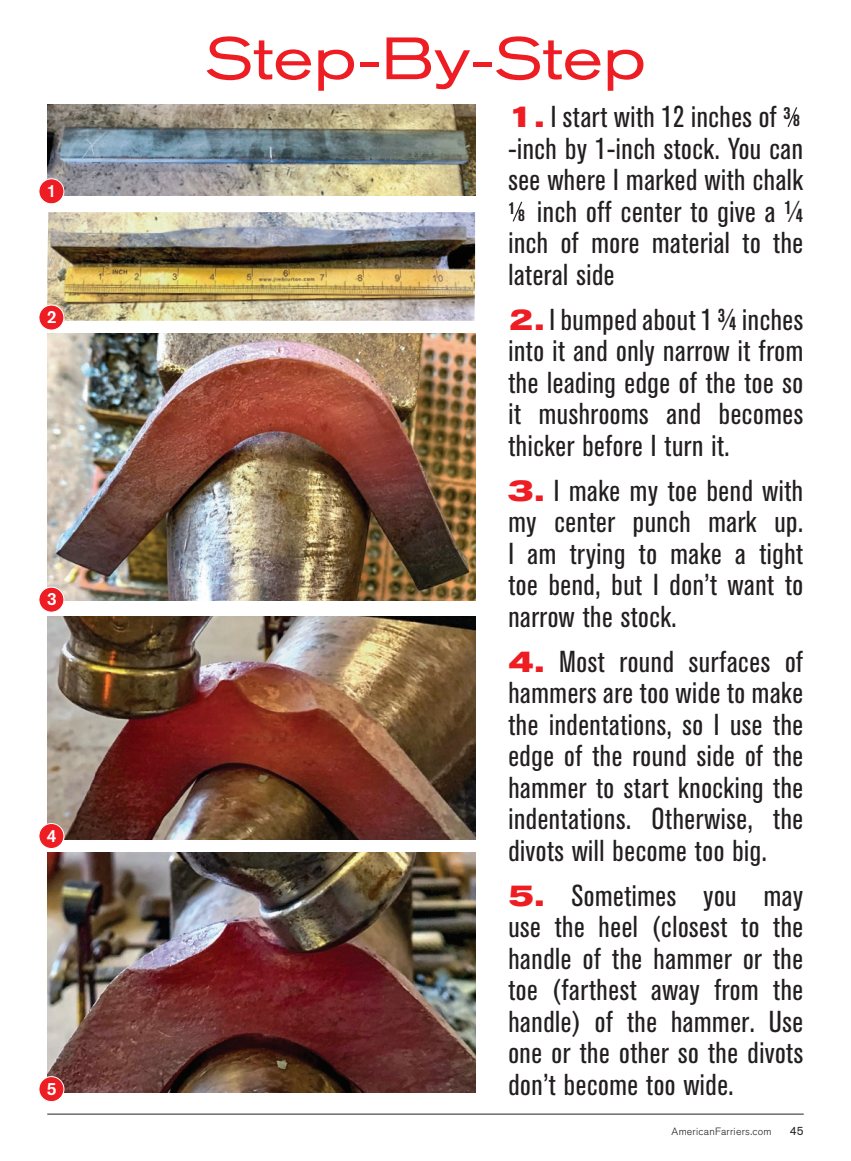
<style>
.page{position:relative;width:851px;height:1161px;background:#fff}
.page>*{position:absolute;margin:0;border:0;box-sizing:border-box;transform-origin:0 0}
.Deck{font:expanded 59.1px "Akzidenz Grotesk BE";color:#ee1d23}
.Step_by_Step_1_Digit{font:condensed 30px/31.5px "Akzidenz Grotesk BE";letter-spacing:.02em;color:#231f20;text-align:justify}
.t1{font:700 condensed 17.7px "Akzidenz Grotesk BE";color:#231f20}
.t2{font:500 17.55px "Akzidenz Grotesk BE";color:#fff}
.t3{font:700 condensed 17.25px "Akzidenz Grotesk BE";color:#231f20}
.t4{font:12px "Akzidenz Grotesk BE";color:#231f20}
.t5{font:300 10.5px "Akzidenz Grotesk BE";letter-spacing:.02em;color:#231f20}
.s1{font-weight:700;font-stretch:expanded;color:#ee1d23}
</style>
<div class="page">
<hr style="left:47px;top:1114px;width:756px;height:1px;background:#231f20">
<svg style="left:787px;top:107px;width:11px;height:20px"></svg>
<svg style="left:512px;top:201px;width:11px;height:21px"></svg>
<img style="left:48px;top:105px;width:428px;height:90px">
<div style="left:39px;top:179px;width:25px;height:25px;background:#ee1d23;border-radius:50%"></div>
<div style="left:39px;top:178px;width:25px;height:26px;border:1px solid #fff;border-radius:50%"></div>
<img style="left:47px;top:212px;width:428px;height:109px">
<img style="left:48px;top:334px;width:427px;height:266px">
<div style="left:39px;top:587px;width:25px;height:25px;background:#ee1d23;border-radius:50%"></div>
<div style="left:39px;top:587px;width:25px;height:25px;border:1px solid #fff;border-radius:50%"></div>
<img style="left:48px;top:616px;width:427px;height:224px">
<div style="left:39px;top:824px;width:25px;height:25px;background:#ee1d23;border-radius:50%"></div>
<div style="left:39px;top:823px;width:25px;height:26px;border:1px solid #fff;border-radius:50%"></div>
<img style="left:48px;top:853px;width:427px;height:240px">
<div style="left:39px;top:1077px;width:25px;height:25px;background:#ee1d23;border-radius:50%"></div>
<div style="left:39px;top:1076px;width:25px;height:26px;border:1px solid #fff;border-radius:50%"></div>
<div style="left:39px;top:305px;width:25px;height:25px;background:#ee1d23;border-radius:50%"></div>
<div style="left:39px;top:305px;width:25px;height:25px;border:1px solid #fff;border-radius:50%"></div>
<p class="t2" style="left:47px;top:180px;width:11px">1</p>
<p class="t2" style="left:47px;top:306px;width:11px">2</p>
<p class="t2" style="left:47px;top:589px;width:11px">3</p>
<p class="t2" style="left:47px;top:825px;width:11px">4</p>
<p class="t2" style="left:47px;top:1078px;width:11px">5</p>
<p class="Deck" style="left:205px;top:24px;width:442px">Step-By-Step</p>
<p class="Step_by_Step_1_Digit" style="left:508px;top:102px;width:270px"><span class="s1">1.</span> I start with 12 inches of</p>
<p class="t1" style="left:783px;top:103px;width:8px">3</p>
<p class="t3" style="left:793px;top:111px;width:8px">8</p>
<p class="Step_by_Step_1_Digit" style="left:508px;top:133px;width:296px">-inch by 1-inch stock. You can see where I marked with chalk</p>
<p class="t1" style="left:508px;top:198px;width:8px">1</p>
<p class="Step_by_Step_1_Digit" style="left:508px;top:196px;width:296px;text-indent:29px">inch off center to give a ¼ inch of more material to the lateral side</p>
<p class="Step_by_Step_1_Digit" style="left:508px;top:304px;width:296px"><span class="s1">2.</span> I bumped about 1 ¾ inches into it and only narrow it from the leading edge of the toe so it mushrooms and becomes thicker before I turn it.</p>
<p class="Step_by_Step_1_Digit" style="left:508px;top:475px;width:296px"><span class="s1">3.</span> I make my toe bend with my center punch mark up.<br>I am trying to make a tight toe bend, but I don’t want to narrow the stock.</p>
<p class="Step_by_Step_1_Digit" style="left:508px;top:646px;width:296px"><span class="s1">4.</span> Most round surfaces of hammers are too wide to make the indentations, so I use the edge of the round side of the hammer to start knocking the indentations. Otherwise, the divots will become too big.</p>
<p class="Step_by_Step_1_Digit" style="left:508px;top:880px;width:296px"><span class="s1">5.</span> Sometimes you may use the heel (closest to the handle of the hammer or the toe (farthest away from the handle) of the hammer. Use one or the other so the divots don’t become too wide.</p>
<p class="t3" style="left:518px;top:205px;width:8px">8</p>
<p class="t5" style="left:671px;top:1125px;width:101px">AmericanFarriers.com</p>
<p class="t4" style="left:789px;top:1123px;width:15px">45</p>
</div>
